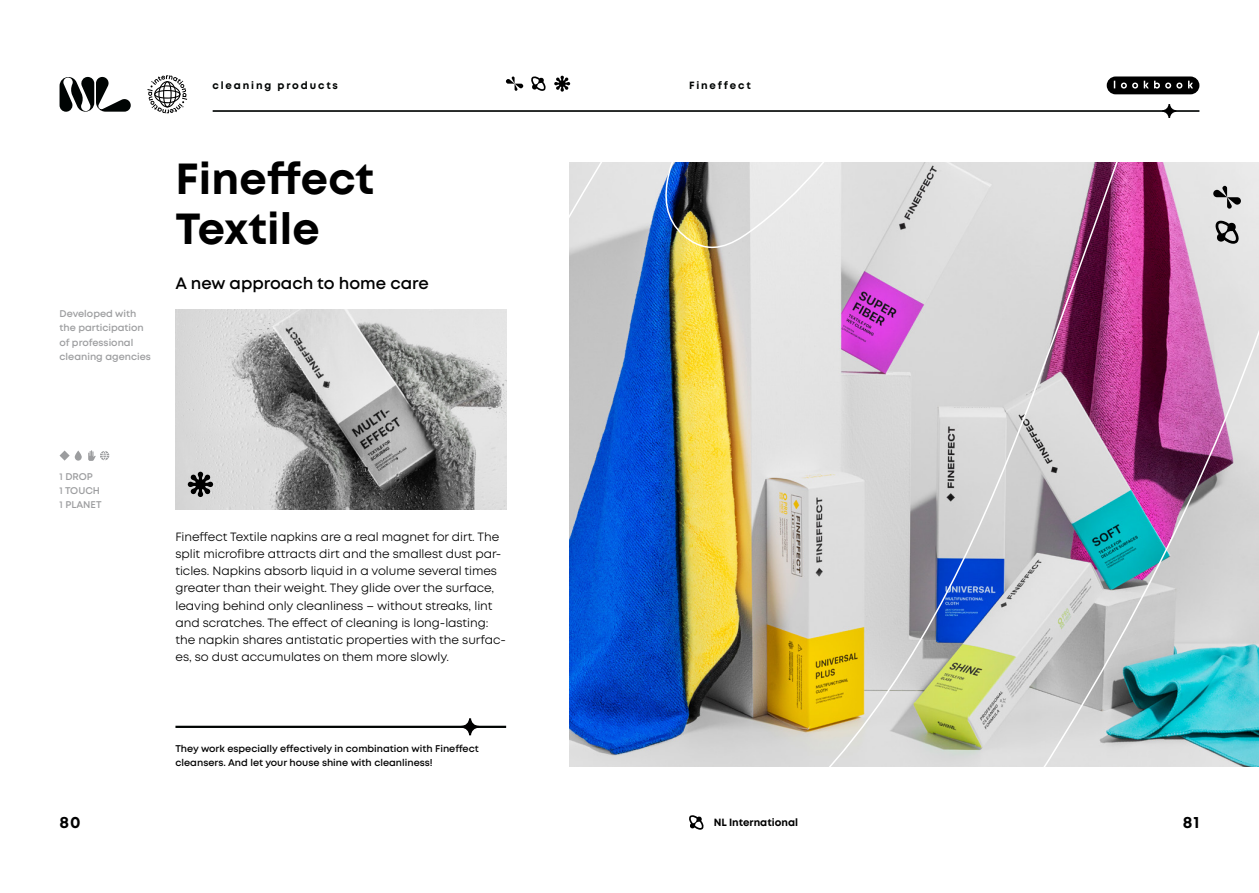
<style>
.page{position:relative;width:1259px;height:893px;background:#fff}
.page>*{position:absolute;margin:0;border:0;box-sizing:border-box;transform-origin:0 0}
.t1{font:700 43.5px/49.5px "Mont";letter-spacing:.005em;color:#000}
.t2{font:600 16.5px "Mont";color:#000}
.t3{font:700 16.5px "Mont";color:#000}
.t4{font:12px/17.2px "Mont";letter-spacing:-.005em;color:#000}
.t5{font:700 10.5px "Mont";letter-spacing:.18em;color:#000403}
.t6{font:700 10.5px "Mont";color:#000}
.t7{font:600 9.75px/13.5px "Mont";color:#000}
.t8{font:600 9.75px/14.2px "Mont";color:#9c9d9f}
</style>
<div class="page">
<svg style="left:60px;top:77px;width:71px;height:35px"></svg>
<svg style="left:147px;top:75px;width:40px;height:38px"></svg>
<svg style="left:1106px;top:76px;width:93px;height:18px;background:#2b2b2b"></svg>
<hr style="left:213px;top:110px;width:986px;height:2px;background:#000403">
<svg style="left:1162px;top:104px;width:13px;height:14px"></svg>
<svg style="left:689px;top:815px;width:15px;height:15px"></svg>
<img style="left:175px;top:310px;width:331px;height:199px">
<hr style="left:175px;top:726px;width:331px;height:2px;background:#000403">
<svg style="left:461px;top:718px;width:17px;height:17px"></svg>
<svg style="left:506px;top:77px;width:17px;height:14px"></svg>
<svg style="left:531px;top:76px;width:15px;height:15px"></svg>
<svg style="left:554px;top:76px;width:16px;height:16px"></svg>
<svg style="left:188px;top:472px;width:25px;height:25px"></svg>
<svg style="left:88px;top:450px;width:21px;height:11px"></svg>
<svg style="left:60px;top:450px;width:22px;height:11px"></svg>
<img style="left:570px;top:162px;width:689px;height:604px">
<svg style="left:1213px;top:186px;width:28px;height:23px"></svg>
<svg style="left:1215px;top:220px;width:24px;height:24px"></svg>
<p class="t5" style="left:212px;top:78px;width:127px">cleaning products</p>
<p class="t5" style="left:689px;top:78px;width:63px">Fineffect</p>
<h1 class="t1" style="left:175px;top:154px;width:200px">Fineffect<br>Textile</h1>
<p class="t8" style="left:60px;top:307px;width:93px">Developed with the participation of professional cleaning agencies</p>
<h2 class="t2" style="left:175px;top:272px;width:255px">A new approach to home care</h2>
<p class="t8" style="left:60px;top:469px;width:43px">1 DROP<br>1 TOUCH<br>1 PLANET</p>
<p class="t4" style="left:175px;top:528px;width:332px">Fineffect Textile napkins are a real magnet for dirt. The split microfibre attracts dirt and the smallest dust par&shy;ticles. Napkins absorb liquid in a volume several times greater than their weight. They glide over the surface, leaving behind only cleanliness – without streaks, lint and scratches. The effect of cleaning is long-lasting: the napkin shares antistatic properties with the surfac&shy;es, so dust accumulates on them more slowly.</p>
<p class="t7" style="left:175px;top:742px;width:305px">They work especially effectively in combination with Fineffect cleansers. And let your house shine with cleanliness!</p>
<h2 class="t3" style="left:60px;top:812px;width:22px">80</h2>
<p class="t6" style="left:714px;top:816px;width:86px">NL International</p>
<h2 class="t3" style="left:1183px;top:812px;width:18px">81</h2>
</div>
